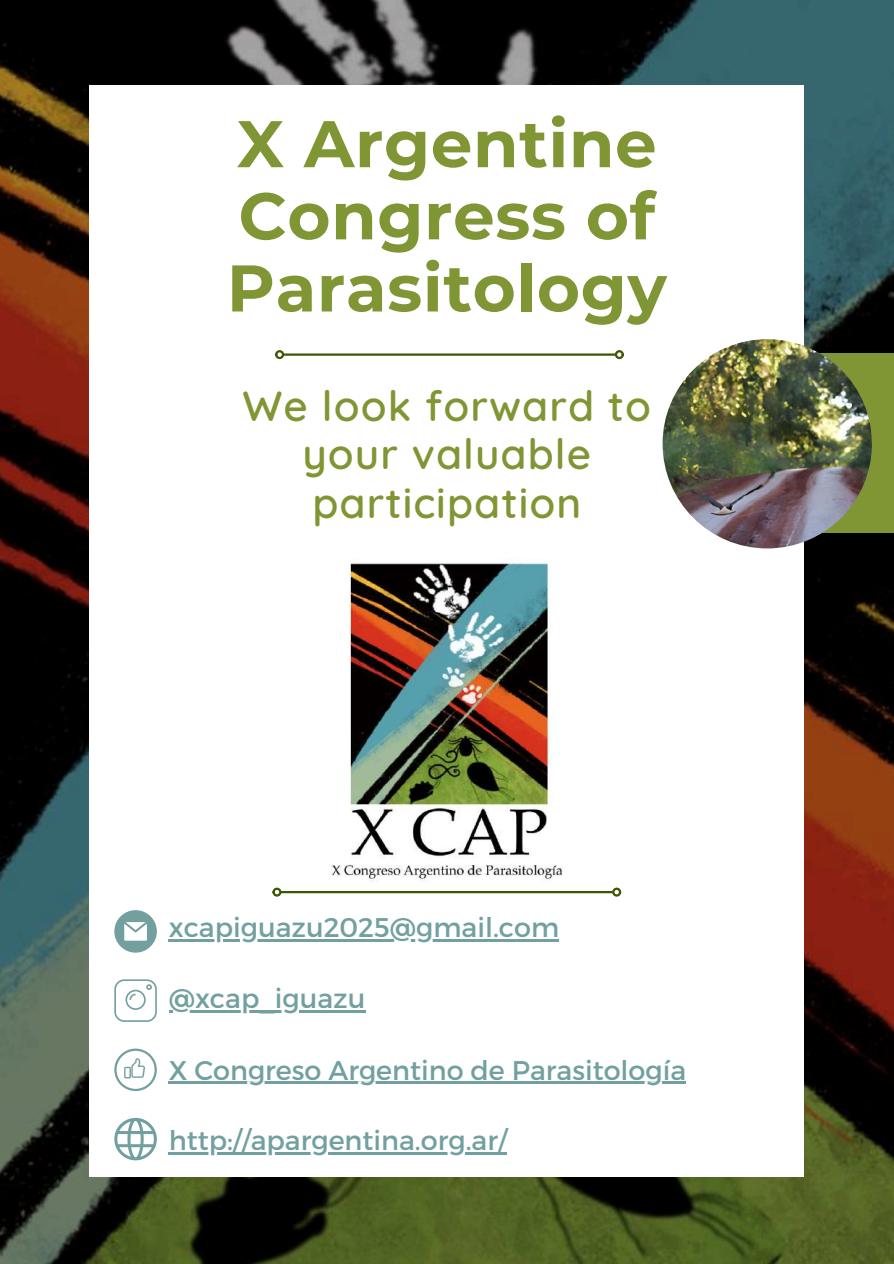
<style>
.page{position:relative;width:894px;height:1264px;background:#fff}
.page>*{position:absolute;margin:0;border:0;box-sizing:border-box;transform-origin:0 0}
.t1{font:700 65.85px/72.2px "Montserrat";letter-spacing:.01em;color:#809635}
.t2{font:600 42px/48.3px "Quicksand";letter-spacing:.025em;color:#809635;text-align:center}
.t3{font:27px "Montserrat";color:#72a0a0}
</style>
<div class="page">
<img style="left:0;top:0;width:893px;height:1263px">
<div style="left:89px;top:86px;width:715px;height:1091px;background:#fff"></div>
<hr style="left:283px;top:353px;width:332px;height:3px;background:#3b5704">
<div style="left:275px;top:350px;width:9px;height:9px;border:2px solid #3b5704;border-radius:50%"></div>
<div style="left:614px;top:350px;width:9px;height:9px;border:2px solid #3b5704;border-radius:50%"></div>
<div style="left:742px;top:353px;width:151px;height:180px;background:#809635"></div>
<img style="left:328px;top:548px;width:237px;height:334px;border-radius:19px">
<img style="left:662px;top:339px;width:209px;height:209px;border-radius:50%">
<hr style="left:281px;top:891px;width:331px;height:2px;background:#3b5704">
<div style="left:272px;top:887px;width:9px;height:9px;border:2px solid #3b5704;border-radius:50%"></div>
<div style="left:612px;top:887px;width:9px;height:9px;border:2px solid #3b5704;border-radius:50%"></div>
<svg style="left:114px;top:979px;width:43px;height:42px"></svg>
<svg style="left:114px;top:1048px;width:43px;height:43px"></svg>
<svg style="left:114px;top:1117px;width:43px;height:43px"></svg>
<svg style="left:114px;top:910px;width:43px;height:42px"></svg>
<hr style="left:169px;top:1010px;width:196px;height:2px;background:#72a0a0">
<hr style="left:169px;top:1081px;width:517px;height:3px;background:#72a0a0">
<hr style="left:169px;top:1152px;width:338px;height:2px;background:#72a0a0">
<hr style="left:169px;top:938px;width:390px;height:3px;background:#72a0a0">
<h1 class="t1" style="left:227px;top:107px;width:441px">X Argentine<br>Congress of<br>Parasitology</h1>
<h2 class="t2" style="left:242px;top:381px;width:410px">We look forward to your valuable participation</h2>
<p class="t3" style="left:169px;top:909px;width:392px">xcapiguazu2025@gmail.com</p>
<p class="t3" style="left:169px;top:980px;width:198px">@xcap_iguazu</p>
<p class="t3" style="left:169px;top:1052px;width:519px">X Congreso Argentino de Parasitología</p>
<p class="t3" style="left:169px;top:1122px;width:340px">http://apargentina.org.ar/</p>
</div>
